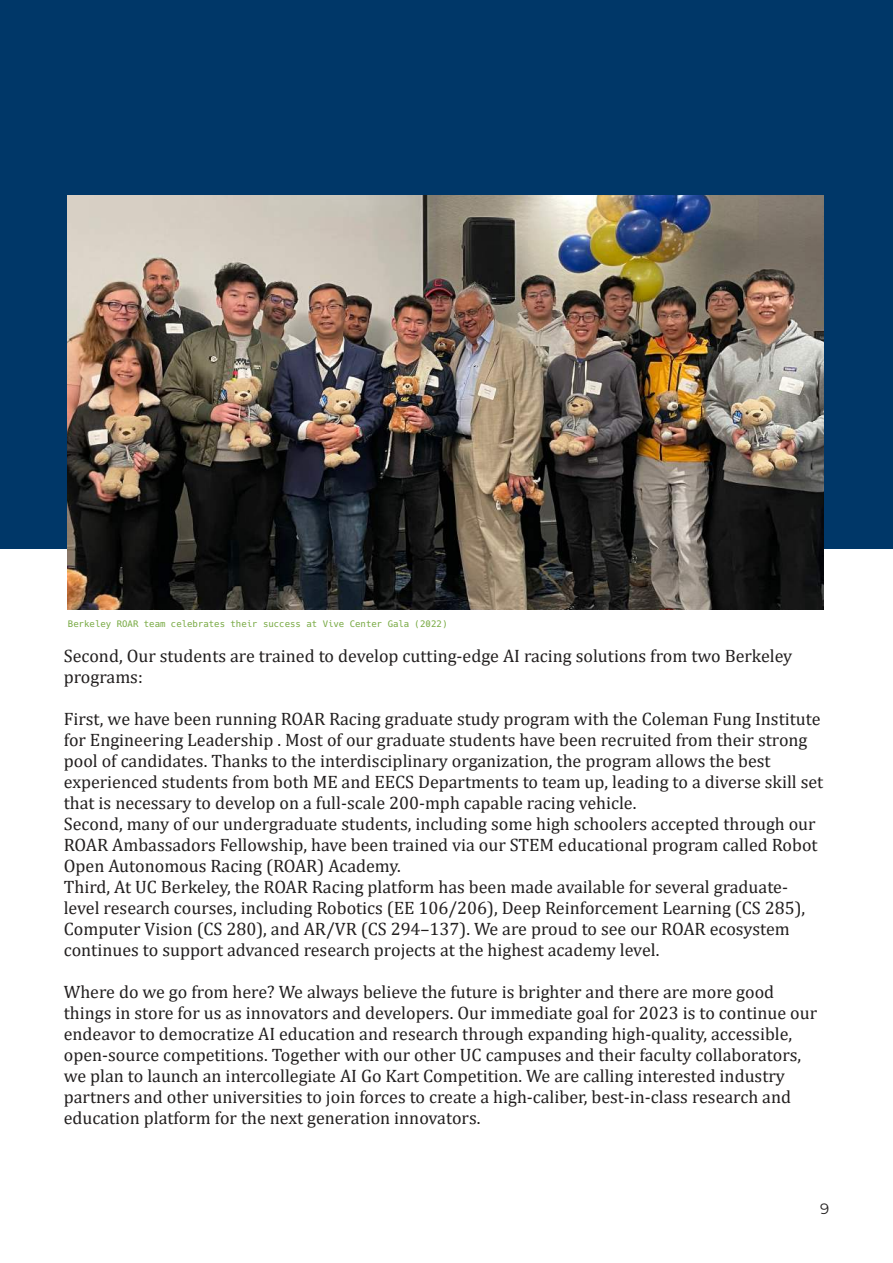
<style>
.page{position:relative;width:893px;height:1263px;background:#fff}
.page>*{position:absolute;margin:0;border:0;box-sizing:border-box;transform-origin:0 0}
.t1{font:18px/21px "Cambria";color:#221f1f}
.t2{font:15px "Montserrat";color:#221f1f}
.t3{font:4.35px "Hack";color:#77a942}
</style>
<div class="page">
<div style="left:0;top:0;width:893px;height:549px;background:#003768"></div>
<img style="left:68px;top:196px;width:755px;height:414px">
<p class="t3" style="left:68px;top:623px;width:381px">Berkeley ROAR team celebrates their success at Vive Center Gala (2022)</p>
<p class="t1" style="left:64px;top:646px;width:730px">Second, Our students are trained to develop cutting-edge AI racing solutions from two Berkeley programs:</p>
<p class="t1" style="left:64px;top:709px;width:761px">First, we have been running ROAR Racing graduate study program with the Coleman Fung Institute for Engineering Leadership . Most of our graduate students have been recruited from their strong pool of candidates. Thanks to the interdisciplinary organization, the program allows the best experienced students from both ME and EECS Departments to team up, leading to a diverse skill set that is necessary to develop on a full-scale 200-mph capable racing vehicle.<br>Second, many of our undergraduate students, including some high schoolers accepted through our ROAR Ambassadors Fellowship, have been trained via our STEM educational program called Robot Open Autonomous Racing (ROAR) Academy.<br>Third, At UC Berkeley, the ROAR Racing platform has been made available for several graduate&shy;level research courses, including Robotics (EE 106/206), Deep Reinforcement Learning (CS 285), Computer Vision (CS 280), and AR/VR (CS 294–137). We are proud to see our ROAR ecosystem continues to support advanced research projects at the highest academy level.</p>
<p class="t1" style="left:64px;top:982px;width:755px">Where do we go from here? We always believe the future is brighter and there are more good things in store for us as innovators and developers. Our immediate goal for 2023 is to continue our endeavor to democratize AI education and research through expanding high-quality, accessible, open-source competitions. Together with our other UC campuses and their faculty collaborators, we plan to launch an intercollegiate AI Go Kart Competition. We are calling interested industry partners and other universities to join forces to create a high-caliber, best-in-class research and education platform for the next generation innovators.</p>
<p class="t2" style="left:820px;top:1200px;width:11px">9</p>
</div>
